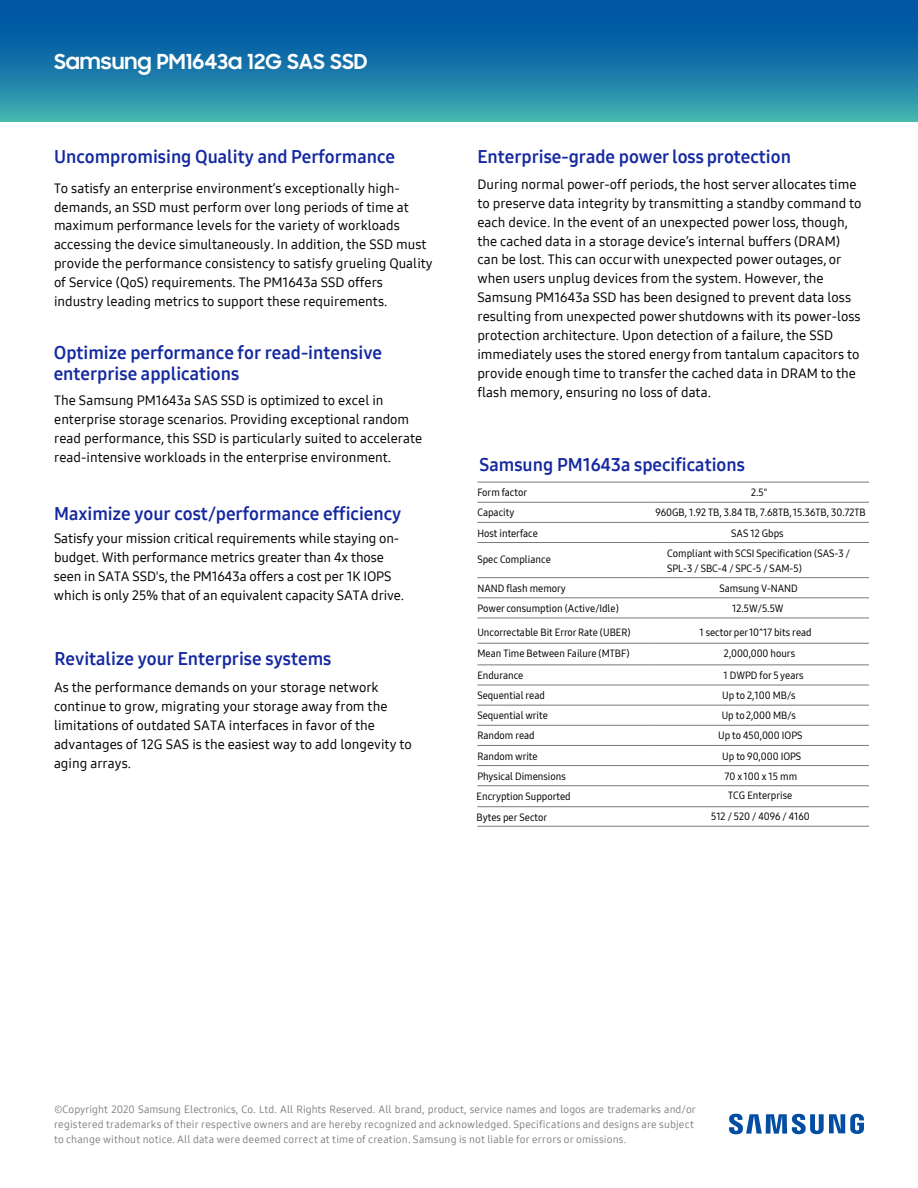
<style>
.page{position:relative;width:918px;height:1188px;background:#fff}
.page>*{position:absolute;margin:0;border:0;box-sizing:border-box;transform-origin:0 0}
.t1{font:700 21px "Samsung Sharp Sans";color:#fff}
.t2{font:18px/21.6px "Samsung One 700";color:#1428a0}
.t3{font:13.5px/18.9px "Samsung One 500";color:#000}
.t4{font:10.5px/15px "Samsung One 500 C";color:#000}
.t5{font:10.5px/15px "Samsung One 400";letter-spacing:.015em;color:#78787a}
</style>
<div class="page">
<svg style="left:0;top:0;width:918px;height:122px;background:#1778a8"></svg>
<svg style="left:729px;top:1114px;width:135px;height:20px"></svg>
<hr style="left:477px;top:482px;width:176px;height:1px;background:#78787a">
<hr style="left:653px;top:482px;width:216px;height:1px;background:#78787a">
<hr style="left:477px;top:502px;width:176px;height:1px;background:#78787a">
<hr style="left:653px;top:502px;width:216px;height:1px;background:#78787a">
<hr style="left:477px;top:522px;width:176px;height:1px;background:#78787a">
<hr style="left:653px;top:522px;width:216px;height:1px;background:#78787a">
<hr style="left:477px;top:542px;width:176px;height:1px;background:#78787a">
<hr style="left:653px;top:542px;width:216px;height:1px;background:#78787a">
<hr style="left:477px;top:577px;width:176px;height:1px;background:#78787a">
<hr style="left:653px;top:577px;width:216px;height:1px;background:#78787a">
<hr style="left:477px;top:598px;width:176px;height:1px;background:#78787a">
<hr style="left:653px;top:598px;width:216px;height:1px;background:#78787a">
<hr style="left:477px;top:618px;width:176px;height:1px;background:#78787a">
<hr style="left:653px;top:618px;width:216px;height:1px;background:#78787a">
<hr style="left:477px;top:643px;width:176px;height:1px;background:#78787a">
<hr style="left:653px;top:643px;width:216px;height:1px;background:#78787a">
<hr style="left:477px;top:665px;width:176px;height:1px;background:#78787a">
<hr style="left:653px;top:665px;width:216px;height:1px;background:#78787a">
<hr style="left:477px;top:685px;width:176px;height:1px;background:#78787a">
<hr style="left:653px;top:685px;width:216px;height:1px;background:#78787a">
<hr style="left:477px;top:705px;width:176px;height:1px;background:#78787a">
<hr style="left:653px;top:705px;width:216px;height:1px;background:#78787a">
<hr style="left:477px;top:725px;width:176px;height:1px;background:#78787a">
<hr style="left:653px;top:725px;width:216px;height:1px;background:#78787a">
<hr style="left:477px;top:745px;width:176px;height:1px;background:#78787a">
<hr style="left:653px;top:745px;width:216px;height:1px;background:#78787a">
<hr style="left:477px;top:765px;width:176px;height:1px;background:#78787a">
<hr style="left:653px;top:765px;width:216px;height:1px;background:#78787a">
<hr style="left:477px;top:785px;width:176px;height:1px;background:#78787a">
<hr style="left:653px;top:785px;width:216px;height:1px;background:#78787a">
<hr style="left:477px;top:806px;width:176px;height:1px;background:#78787a">
<hr style="left:653px;top:806px;width:216px;height:1px;background:#78787a">
<hr style="left:477px;top:826px;width:176px;height:1px;background:#78787a">
<hr style="left:653px;top:826px;width:216px;height:1px;background:#78787a">
<h1 class="t1" style="left:54px;top:46px;width:315px">Samsung PM1643a 12G SAS SSD</h1>
<h2 class="t2" style="left:54px;top:146px;width:343px">Uncompromising Quality and Performance</h2>
<p class="t3" style="left:54px;top:178px;width:380px">To satisfy an enterprise environment’s exceptionally high&shy;demands, an SSD must perform over long periods of time at maximum performance levels for the variety of workloads accessing the device simultaneously. In addition, the SSD must provide the performance consistency to satisfy grueling Quality of Service (QoS) requirements. The PM1643a SSD offers industry leading metrics to support these requirements.</p>
<h2 class="t2" style="left:54px;top:341px;width:330px">Optimize performance for read-intensive enterprise applications</h2>
<p class="t3" style="left:54px;top:391px;width:370px">The Samsung PM1643a SAS SSD is optimized to excel in enterprise storage scenarios. Providing exceptional random read performance, this SSD is particularly suited to accelerate read-intensive workloads in the enterprise environment.</p>
<h2 class="t2" style="left:54px;top:502px;width:349px">Maximize your cost/performance efficiency</h2>
<p class="t3" style="left:54px;top:529px;width:352px">Satisfy your mission critical requirements while staying on&shy;budget. With performance metrics greater than 4x those seen in SATA SSD's, the PM1643a offers a cost per 1K IOPS which is only 25% that of an equivalent capacity SATA drive.</p>
<h2 class="t2" style="left:54px;top:648px;width:279px">Revitalize your Enterprise systems</h2>
<p class="t3" style="left:54px;top:678px;width:359px">As the performance demands on your storage network continue to grow, migrating your storage away from the limitations of outdated SATA interfaces in favor of the advantages of 12G SAS is the easiest way to add longevity to aging arrays.</p>
<h2 class="t2" style="left:477px;top:146px;width:315px">Enterprise-grade power loss protection</h2>
<p class="t3" style="left:477px;top:174px;width:386px">During normal power-off periods, the host server allocates time to preserve data integrity by transmitting a standby command to each device. In the event of an unexpected power loss, though, the cached data in a storage device’s internal buffers (DRAM) can be lost. This can occur with unexpected power outages, or when users unplug devices from the system. However, the Samsung PM1643a SSD has been designed to prevent data loss resulting from unexpected power shutdowns with its power-loss protection architecture. Upon detection of a failure, the SSD immediately uses the stored energy from tantalum capacitors to provide enough time to transfer the cached data in DRAM to the flash memory, ensuring no loss of data.</p>
<h2 class="t2" style="left:480px;top:454px;width:267px">Samsung PM1643a specifications</h2>
<p class="t4" style="left:477px;top:485px;width:51px">Form factor</p>
<p class="t4" style="left:751px;top:485px;width:18px">2.5"</p>
<p class="t4" style="left:477px;top:505px;width:39px">Capacity</p>
<p class="t4" style="left:655px;top:505px;width:212px">960GB, 1.92 TB, 3.84 TB, 7.68TB, 15.36TB, 30.72TB</p>
<p class="t4" style="left:477px;top:525px;width:62px">Host interface</p>
<p class="t4" style="left:731px;top:525px;width:54px">SAS 12 Gbps</p>
<p class="t4" style="left:477px;top:551px;width:75px">Spec Compliance</p>
<p class="t4" style="left:667px;top:545px;width:184px">Compliant with SCSI Specification (SAS-3 /<br>SPL-3 / SBC-4 / SPC-5 / SAM-5)</p>
<p class="t4" style="left:477px;top:580px;width:90px">NAND flash memory</p>
<p class="t4" style="left:719px;top:580px;width:80px">Samsung V-NAND</p>
<p class="t4" style="left:477px;top:601px;width:143px">Power consumption (Active/Idle)</p>
<p class="t4" style="left:732px;top:601px;width:53px">12.5W/5.5W</p>
<p class="t4" style="left:477px;top:624px;width:155px">Uncorrectable Bit Error Rate (UBER)</p>
<p class="t4" style="left:699px;top:625px;width:114px">1 sector per 10^17 bits read</p>
<p class="t4" style="left:477px;top:646px;width:154px">Mean Time Between Failure (MTBF)</p>
<p class="t4" style="left:724px;top:646px;width:73px">2,000,000 hours</p>
<p class="t4" style="left:477px;top:668px;width:47px">Endurance</p>
<p class="t4" style="left:724px;top:668px;width:82px">1 DWPD for 5 years</p>
<p class="t4" style="left:477px;top:688px;width:69px">Sequential read</p>
<p class="t4" style="left:722px;top:688px;width:75px">Up to 2,100 MB/s</p>
<p class="t4" style="left:477px;top:708px;width:72px">Sequential write</p>
<p class="t4" style="left:722px;top:708px;width:76px">Up to 2,000 MB/s</p>
<p class="t4" style="left:477px;top:728px;width:59px">Random read</p>
<p class="t4" style="left:718px;top:728px;width:86px">Up to 450,000 IOPS</p>
<p class="t4" style="left:477px;top:748px;width:62px">Random write</p>
<p class="t4" style="left:722px;top:748px;width:80px">Up to 90,000 IOPS</p>
<p class="t4" style="left:477px;top:768px;width:90px">Physical Dimensions</p>
<p class="t4" style="left:725px;top:768px;width:74px">70 x 100 x 15 mm</p>
<p class="t4" style="left:477px;top:788px;width:96px">Encryption Supported</p>
<p class="t4" style="left:728px;top:788px;width:66px">TCG Enterprise</p>
<p class="t4" style="left:477px;top:809px;width:72px">Bytes per Sector</p>
<p class="t4" style="left:711px;top:809px;width:100px">512 / 520 / 4096 / 4160</p>
<p class="t5" style="left:54px;top:1102px;width:643px">©Copyright 2020 Samsung Electronics, Co. Ltd. All Rights Reserved. All brand, product, service names and logos are trademarks and/or registered trademarks of their respective owners and are hereby recognized and acknowledged. Specifications and designs are subject to change without notice. All data were deemed correct at time of creation. Samsung is not liable for errors or omissions.</p>
</div>
